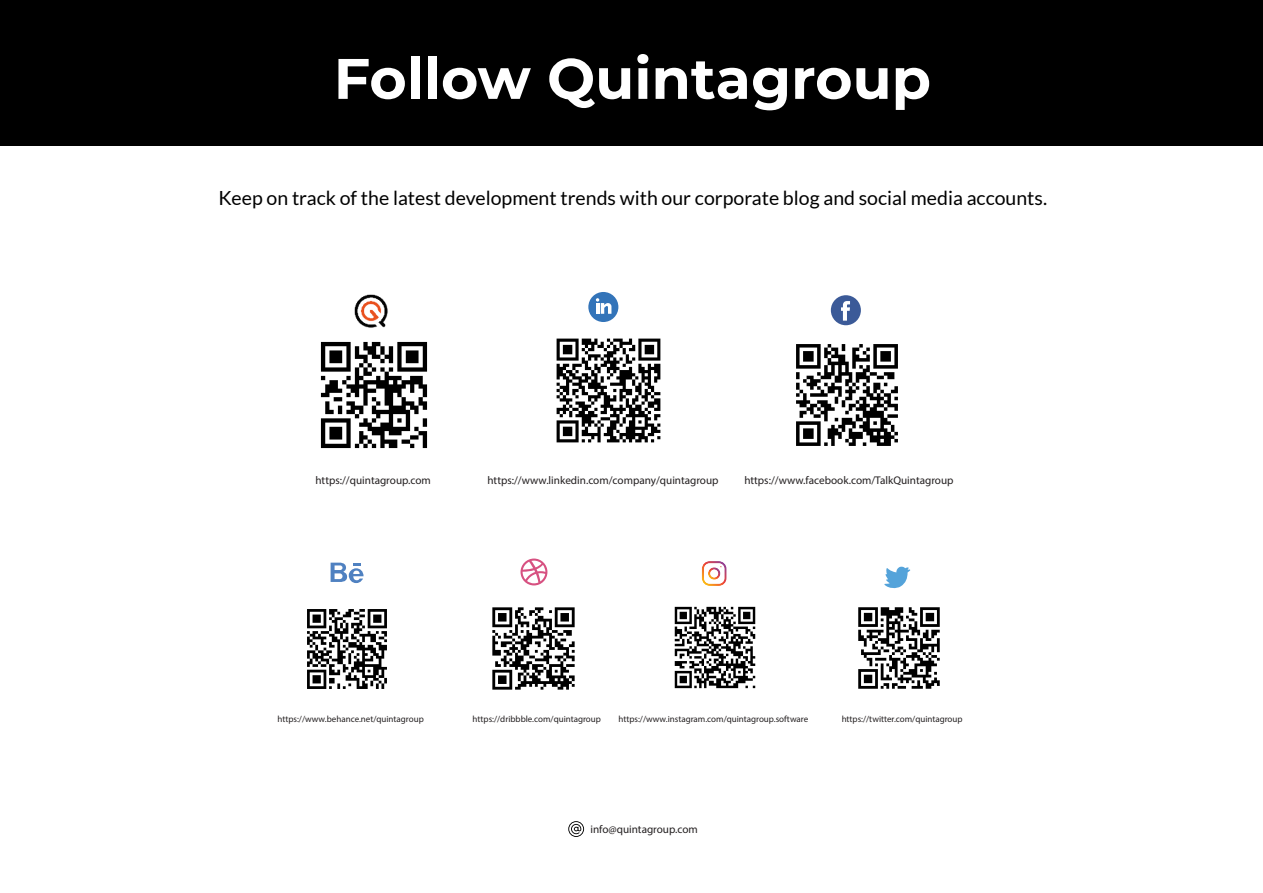
<style>
.page{position:relative;width:1263px;height:893px;background:#fff}
.page>*{position:absolute;margin:0;border:0;box-sizing:border-box;transform-origin:0 0}
.t1{font:700 57px "Montserrat";color:#fff}
.t2{font:19.5px "Lato";color:#000}
.t3{font:11.25px "Myriad Pro";color:#231f20}
.t4{font:9px "Myriad Pro";color:#231f20}
</style>
<div class="page">
<div style="left:0;top:0;width:1263px;height:145px;background:#000"></div>
<img style="left:320px;top:341px;width:108px;height:108px">
<img style="left:674px;top:606px;width:82px;height:83px">
<img style="left:796px;top:344px;width:102px;height:102px">
<img style="left:307px;top:609px;width:80px;height:80px">
<img style="left:492px;top:607px;width:83px;height:83px">
<svg style="left:520px;top:558px;width:27px;height:27px"></svg>
<svg style="left:523px;top:561px;width:22px;height:22px"></svg>
<div style="left:831px;top:295px;width:30px;height:30px;background:#3b5a98;border-radius:50%"></div>
<svg style="left:841px;top:301px;width:9px;height:20px"></svg>
<div style="left:588px;top:292px;width:30px;height:30px;background:#3374b9;border-radius:50%"></div>
<svg style="left:596px;top:298px;width:15px;height:16px"></svg>
<svg style="left:702px;top:561px;width:25px;height:25px"></svg>
<img style="left:858px;top:607px;width:82px;height:82px">
<svg style="left:331px;top:563px;width:32px;height:20px"></svg>
<svg style="left:884px;top:566px;width:26px;height:23px"></svg>
<img style="left:354px;top:294px;width:34px;height:34px">
<svg style="left:568px;top:821px;width:16px;height:16px"></svg>
<img style="left:556px;top:338px;width:105px;height:105px">
<h1 class="t1" style="left:334px;top:51px;width:599px">Follow Quintagroup</h1>
<h2 class="t2" style="left:219px;top:187px;width:830px">Keep on track of the latest development trends with our corporate blog and social media accounts.</h2>
<p class="t3" style="left:315px;top:475px;width:117px">https://quintagroup.com</p>
<p class="t3" style="left:487px;top:475px;width:233px">https://www.linkedin.com/company/quintagroup</p>
<p class="t3" style="left:744px;top:475px;width:211px">https://www.facebook.com/TalkQuintagroup</p>
<p class="t4" style="left:277px;top:716px;width:148px">https://www.behance.net/quintagroup</p>
<p class="t4" style="left:473px;top:716px;width:130px">https://dribbble.com/quintagroup</p>
<p class="t4" style="left:618px;top:716px;width:191px">https://www.instagram.com/quintagroup.software</p>
<p class="t4" style="left:842px;top:716px;width:122px">https://twitter.com/quintagroup</p>
<p class="t3" style="left:590px;top:825px;width:109px">info@quintagroup.com</p>
</div>
